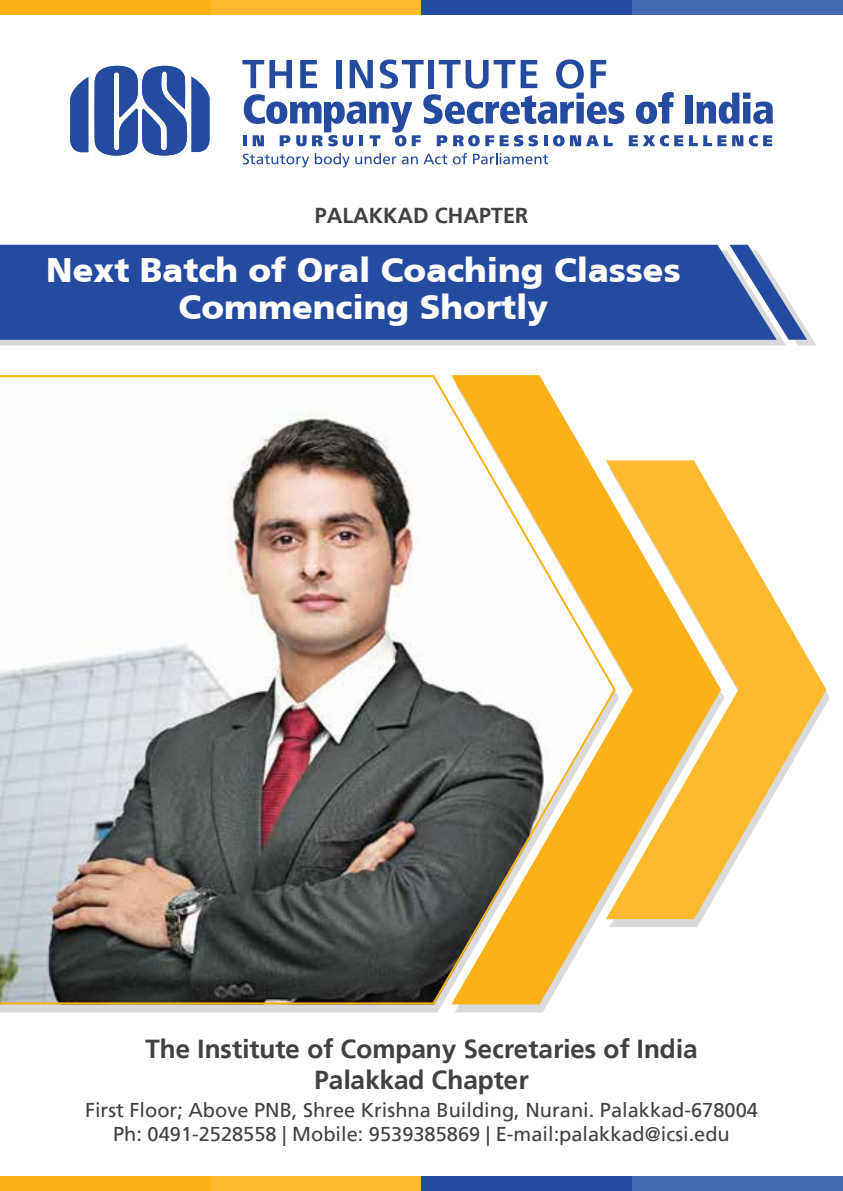
<style>
.page{position:relative;width:843px;height:1191px;background:#fff}
.page>*{position:absolute;margin:0;border:0;box-sizing:border-box;transform-origin:0 0}
.t1{font:900 34px/36.8px "Frutiger CE";color:#fff;text-align:center}
.t2{font:700 26px/31.2px "Frutiger Linotype";color:#414042;text-align:center}
.t3{font:700 21.6px "Frutiger Linotype";color:#414042}
.t4{font:20px/24px "Frutiger LT";color:#414042;text-align:center}
</style>
<div class="page">
<svg style="left:689px;top:135px;width:8px;height:11px"></svg>
<svg style="left:703px;top:135px;width:23px;height:11px"></svg>
<svg style="left:732px;top:135px;width:25px;height:11px"></svg>
<svg style="left:763px;top:135px;width:9px;height:11px"></svg>
<svg style="left:242px;top:59px;width:441px;height:87px"></svg>
<div style="left:685px;top:95px;width:7px;height:28px;background:#244ba0"></div>
<svg style="left:696px;top:93px;width:76px;height:31px"></svg>
<svg style="left:243px;top:154px;width:66px;height:13px"></svg>
<svg style="left:315px;top:153px;width:81px;height:14px"></svg>
<svg style="left:402px;top:153px;width:65px;height:11px"></svg>
<svg style="left:473px;top:153px;width:75px;height:11px"></svg>
<svg style="left:70px;top:77px;width:18px;height:75px"></svg>
<svg style="left:94px;top:65px;width:116px;height:91px"></svg>
<img style="left:0;top:375px;width:451px;height:629px">
<svg style="left:451px;top:375px;width:251px;height:629px"></svg>
<svg style="left:605px;top:460px;width:221px;height:459px"></svg>
<div style="left:0;top:340px;width:729px;height:5px;background:#dadada"></div>
<div style="left:0;top:245px;width:729px;height:95px;background:#244ba0"></div>
<svg style="left:729px;top:245px;width:87px;height:100px"></svg>
<div style="left:0;top:1175px;width:211px;height:16px;background:#fcb117"></div>
<div style="left:211px;top:1175px;width:210px;height:16px;background:#fdba2e"></div>
<div style="left:421px;top:1175px;width:211px;height:16px;background:#244ba0"></div>
<div style="left:632px;top:1175px;width:210px;height:16px;background:#436bb4"></div>
<div style="left:0;top:0;width:211px;height:15px;background:#fcb117"></div>
<div style="left:211px;top:0;width:210px;height:15px;background:#fdba2e"></div>
<div style="left:421px;top:0;width:211px;height:15px;background:#244ba0"></div>
<div style="left:632px;top:0;width:210px;height:15px;background:#436bb4"></div>
<p class="t3" style="left:315px;top:202px;width:215px">PALAKKAD CHAPTER</p>
<h1 class="t1" style="left:46px;top:252px;width:635px">Next Batch of Oral Coaching Classes<br>Commencing Shortly</h1>
<h2 class="t2" style="left:145px;top:1033px;width:553px">The Institute of Company Secretaries of India<br>Palakkad Chapter</h2>
<p class="t4" style="left:85px;top:1098px;width:674px">First Floor; Above PNB, Shree Krishna Building, Nurani. Palakkad-678004<br>Ph: 0491-2528558 | Mobile: 9539385869 | E-mail:palakkad@icsi.edu</p>
</div>
